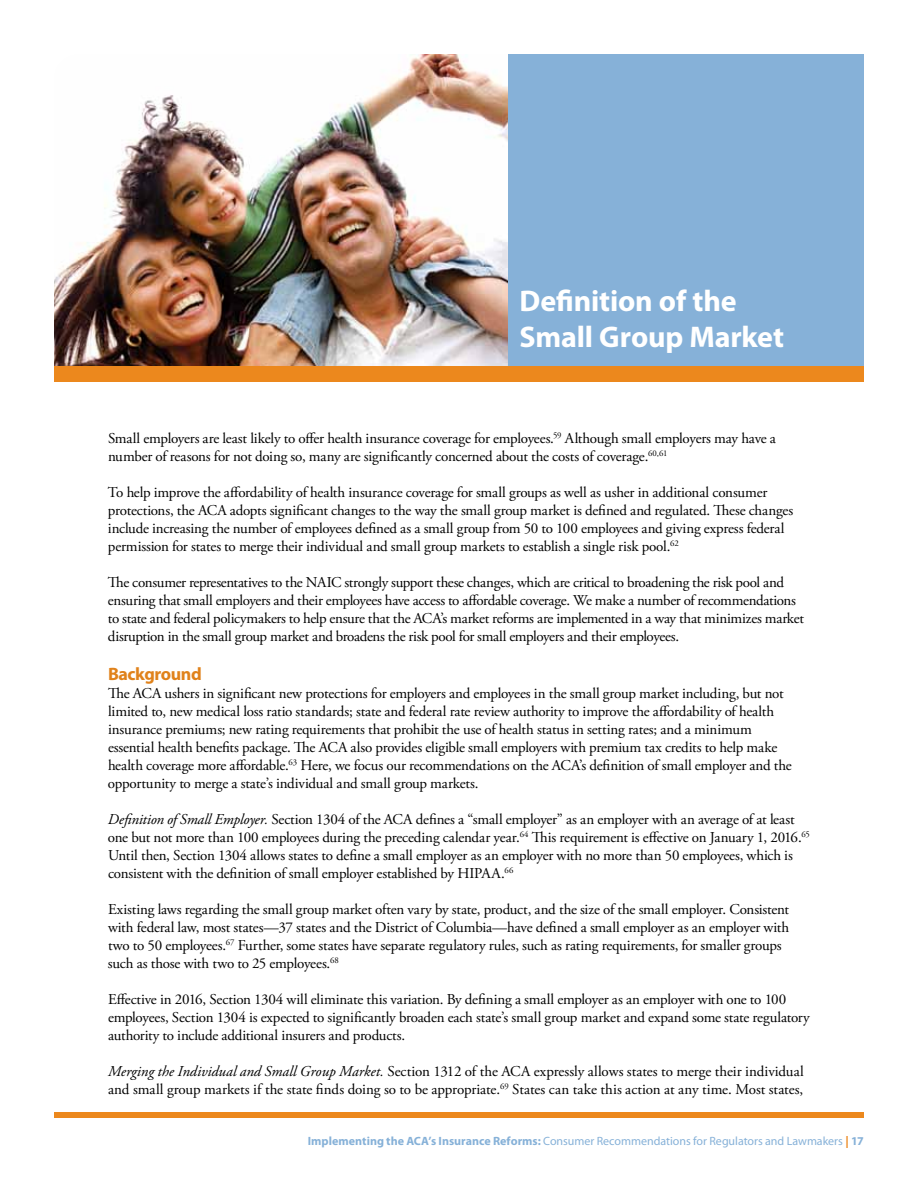
<style>
.page{position:relative;width:918px;height:1188px;background:#fff}
.page>*{position:absolute;margin:0;border:0;box-sizing:border-box;transform-origin:0 0}
.t1{font:700 30px/36px "Myriad Pro";letter-spacing:-.005em;color:#fff}
.t2{font:700 18px "Myriad Pro";letter-spacing:-.025em;color:#e0821b}
.t3{font:15px/18px "Adobe Garamond Pro";letter-spacing:-.015em;color:#000}
.t4{font:12px "Myriad Pro";color:#86b1d8}
.s1{font-style:italic}
.s2{font-weight:700}
.s3{font-weight:700;color:#ec881d}
</style>
<div class="page">
<div style="left:54px;top:1112px;width:810px;height:6px;background:#ec881d"></div>
<img style="left:54px;top:54px;width:455px;height:312px">
<div style="left:509px;top:54px;width:355px;height:326px;background:#86b1d8"></div>
<div style="left:54px;top:366px;width:810px;height:16px;background:#ec881d"></div>
<h1 class="t1" style="left:520px;top:282px;width:266px">Definition of the<br>Small Group Market</h1>
<p class="t3" style="left:108px;top:430px;width:669px">Small employers are least likely to offer health insurance coverage for employees.<sup>59</sup> Although small employers may have a number of reasons for not doing so, many are significantly concerned about the costs of coverage.<sup>60,61</sup></p>
<p class="t3" style="left:108px;top:484px;width:687px">To help improve the affordability of health insurance coverage for small groups as well as usher in additional consumer protections, the ACA adopts significant changes to the way the small group market is defined and regulated. These changes include increasing the number of employees defined as a small group from 50 to 100 employees and giving express federal permission for states to merge their individual and small group markets to establish a single risk pool.<sup>62</sup></p>
<p class="t3" style="left:108px;top:574px;width:698px">The consumer representatives to the NAIC strongly support these changes, which are critical to broadening the risk pool and ensuring that small employers and their employees have access to affordable coverage. We make a number of recommendations to state and federal policymakers to help ensure that the ACA’s market reforms are implemented in a way that minimizes market disruption in the small group market and broadens the risk pool for small employers and their employees.</p>
<p class="t2" style="left:108px;top:663px;width:95px">Background</p>
<p class="t3" style="left:108px;top:685px;width:685px">The ACA ushers in significant new protections for employers and employees in the small group market including, but not limited to, new medical loss ratio standards; state and federal rate review authority to improve the affordability of health insurance premiums; new rating requirements that prohibit the use of health status in setting rates; and a minimum essential health benefits package. The ACA also provides eligible small employers with premium tax credits to help make health coverage more affordable.<sup>63</sup> Here, we focus our recommendations on the ACA’s definition of small employer and the opportunity to merge a state’s individual and small group markets.</p>
<p class="t3" style="left:108px;top:811px;width:703px"><span class="s1">Definition of Small Employer.</span> Section 1304 of the ACA defines a “small employer” as an employer with an average of at least one but not more than 100 employees during the preceding calendar year.<sup>64</sup> This requirement is effective on January 1, 2016.<sup>65<br></sup>Until then, Section 1304 allows states to define a small employer as an employer with no more than 50 employees, which is consistent with the definition of small employer established by HIPAA.<sup>66</sup></p>
<p class="t3" style="left:108px;top:901px;width:683px">Existing laws regarding the small group market often vary by state, product, and the size of the small employer. Consistent with federal law, most states—37 states and the District of Columbia—have defined a small employer as an employer with two to 50 employees.<sup>67</sup> Further, some states have separate regulatory rules, such as rating requirements, for smaller groups such as those with two to 25 employees.<sup>68</sup></p>
<p class="t3" style="left:108px;top:991px;width:703px">Effective in 2016, Section 1304 will eliminate this variation. By defining a small employer as an employer with one to 100 employees, Section 1304 is expected to significantly broaden each state’s small group market and expand some state regulatory authority to include additional insurers and products.</p>
<p class="t3" style="left:108px;top:1063px;width:697px"><span class="s1">Merging the Individual and Small Group Market.</span> Section 1312 of the ACA expressly allows states to merge their individual and small group markets if the state finds doing so to be appropriate.<sup>69</sup> States can take this action at any time. Most states,</p>
<p class="t4" style="left:308px;top:1133px;width:558px"><span class="s2">Implementing the ACA’s Insurance Reforms:</span> Consumer Recommendations for Regulators and Lawmakers <span class="s3">|</span> <span class="s2">17</span></p>
</div>
